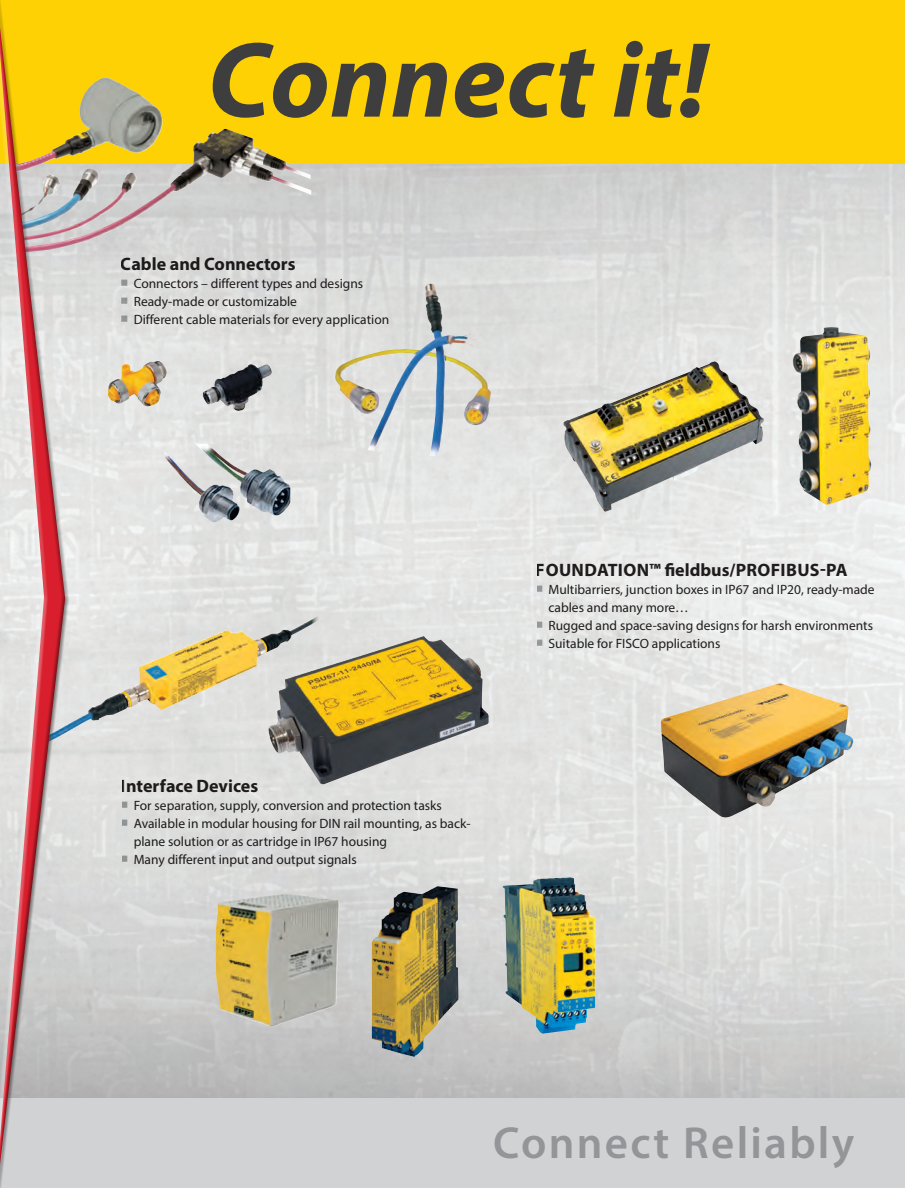
<style>
.page{position:relative;width:905px;height:1188px;background:#fff}
.page>*{position:absolute;margin:0;border:0;box-sizing:border-box;transform-origin:0 0}
._01_Rote_Schlagwörte{font:italic 700 108px "Myriad Pro";color:#3e3e3f}
._01_graue_ÜB_Groß{font:600 45px "Myriad Pro";letter-spacing:.05em;color:#939598}
.t1{font:700 18px "Myriad Pro";color:#231f20}
.t2{font:700 18px "Myriad Pro";letter-spacing:.02em;color:#231f20}
.t3{font:13.5px/18px "Myriad Pro";color:#231f20}
.s1{font-family:"Minion Pro";font-weight:700;font-size:21px;color:#a7abad}
</style>
<div class="page">
<img style="left:70px;top:164px;width:834px;height:934px">
<div style="left:0;top:1098px;width:904px;height:90px;background:#d1d2d4"></div>
<div style="left:0;top:0;width:904px;height:164px;background:#fed105"></div>
<img style="left:70px;top:77px;width:154px;height:176px">
<img style="left:70px;top:614px;width:249px;height:128px">
<div style="left:0;top:0;width:70px;height:1188px;background:#231f20;opacity:.5"></div>
<img style="left:335px;top:349px;width:156px;height:77px">
<img style="left:367px;top:286px;width:111px;height:171px">
<img style="left:371px;top:886px;width:87px;height:171px">
<img style="left:661px;top:683px;width:192px;height:134px">
<img style="left:563px;top:361px;width:201px;height:151px">
<img style="left:791px;top:327px;width:80px;height:178px">
<img style="left:203px;top:364px;width:68px;height:47px">
<img style="left:107px;top:361px;width:60px;height:45px">
<img style="left:164px;top:444px;width:126px;height:79px">
<img style="left:216px;top:894px;width:123px;height:133px">
<img style="left:268px;top:636px;width:220px;height:149px">
<img style="left:502px;top:877px;width:93px;height:157px">
<p class="_01_Rote_Schlagwörte" style="left:207px;top:10px;width:502px">Connect it!</p>
<h3 class="t1" style="left:121px;top:252px;width:176px">Cable and Connectors</h3>
<p class="t3" style="left:121px;top:274px;width:244px"><span class="s1">■</span> Connectors – different types and designs</p>
<p class="t3" style="left:121px;top:292px;width:178px"><span class="s1">■</span> Ready-made or customizable</p>
<p class="t3" style="left:121px;top:310px;width:270px"><span class="s1">■</span> Different cable materials for every application</p>
<h3 class="t1" style="left:121px;top:774px;width:139px">Interface Devices</h3>
<p class="t3" style="left:121px;top:796px;width:322px"><span class="s1">■</span> For separation, supply, conversion and protection tasks</p>
<p class="t3" style="left:134px;top:814px;width:338px;text-indent:-13px"><span class="s1">■</span> Available in modular housing for DIN rail mounting, as back&shy;plane solution or as cartridge in IP67 housing</p>
<p class="t3" style="left:121px;top:850px;width:237px"><span class="s1">■</span> Many different input and output signals</p>
<h3 class="t2" style="left:536px;top:558px;width:313px">FOUNDATION™ fieldbus/PROFIBUS-PA</h3>
<p class="t3" style="left:548px;top:580px;width:327px;text-indent:-13px"><span class="s1">■</span> Multibarriers, junction boxes in IP67 and IP20, ready-made cables and many more…</p>
<p class="t3" style="left:535px;top:616px;width:339px"><span class="s1">■</span> Rugged and space-saving designs for harsh environments</p>
<p class="t3" style="left:535px;top:634px;width:186px"><span class="s1">■</span> Suitable for FISCO applications</p>
<p class="_01_graue_ÜB_Groß" style="left:493px;top:1114px;width:362px">Connect Reliably</p>
</div>
